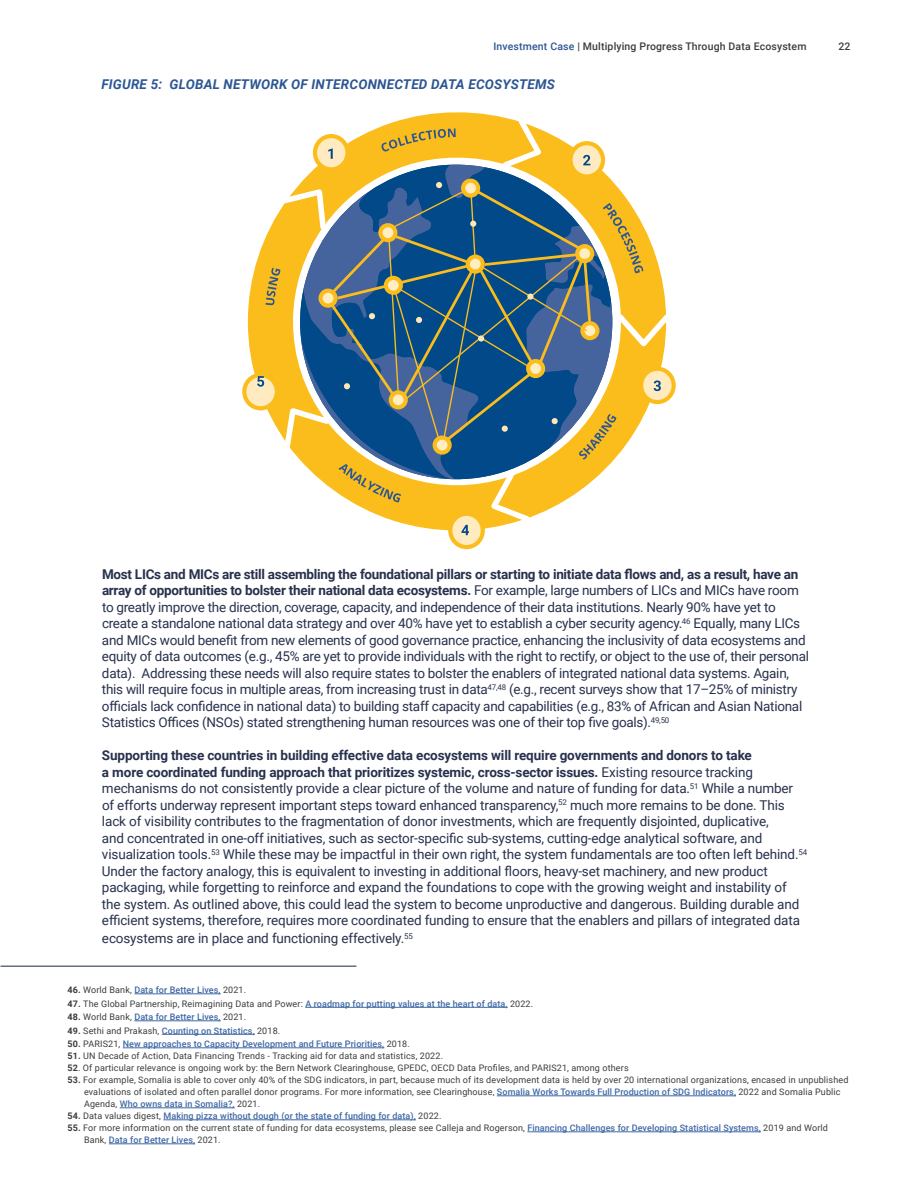
<style>
.page{position:relative;width:918px;height:1188px;background:#fff}
.page>*{position:absolute;margin:0;border:0;box-sizing:border-box;transform-origin:0 0}
.t1{font:13.5px/16.5px "Roboto";letter-spacing:-.01em;color:#28314d}
.t2{font:italic 700 13.5px "Roboto";letter-spacing:.015em;color:#2c5693}
.t3{font:500 10.5px "Roboto";letter-spacing:.015em;color:#3c3c3b}
.t4{font:9px/12px "Roboto";letter-spacing:.015em;color:#3c3c3b}
.t5{font:500 9px "Roboto";letter-spacing:.01em;color:#3f68a5}
.s1{color:#2c5693}
.s2{font-weight:700}
.s3{font-weight:700;color:#3c3c3b}
.s4{font-weight:400;color:#3c3c3b}
.s5{font-weight:500;color:#3f68a5}
</style>
<div class="page">
<div style="left:639px;top:367px;width:37px;height:37px;border:4px solid #fbbd1b;border-radius:50%"></div>
<svg style="left:450px;top:514px;width:33px;height:33px"></svg>
<div style="left:448px;top:512px;width:37px;height:37px;border:4px solid #fbbd1b;border-radius:50%"></div>
<svg style="left:244px;top:375px;width:33px;height:33px"></svg>
<div style="left:242px;top:373px;width:37px;height:37px;border:4px solid #fbbd1b;border-radius:50%"></div>
<hr style="left:1px;top:966px;width:355px;height:1px;background:#172641">
<hr style="left:134px;top:994px;width:87px;height:1px;background:#3f68a5">
<hr style="left:305px;top:1007px;width:203px;height:1px;background:#3f68a5">
<hr style="left:134px;top:1021px;width:87px;height:1px;background:#3f68a5">
<hr style="left:162px;top:1034px;width:93px;height:1px;background:#3f68a5">
<hr style="left:123px;top:1048px;width:261px;height:1px;background:#3f68a5">
<hr style="left:497px;top:1096px;width:239px;height:1px;background:#3f68a5">
<hr style="left:120px;top:1108px;width:115px;height:1px;background:#3f68a5">
<hr style="left:163px;top:1120px;width:253px;height:1px;background:#3f68a5">
<hr style="left:527px;top:1132px;width:234px;height:1px;background:#3f68a5">
<hr style="left:109px;top:1144px;width:86px;height:1px;background:#3f68a5">
<svg style="left:248px;top:112px;width:427px;height:423px"></svg>
<p class="t3" style="left:493px;top:39px;width:315px"><span class="s1">Investment Case</span> | Multiplying Progress Through Data Ecosystem</p>
<p class="t3" style="left:838px;top:39px;width:14px">22</p>
<p class="t2" style="left:101px;top:75px;width:455px">FIGURE 5: GLOBAL NETWORK OF INTERCONNECTED DATA ECOSYSTEMS</p>
<p class="t1" style="left:102px;top:565px;width:709px"><span class="s2">Most LICs and MICs are still assembling the foundational pillars or starting to initiate data flows and, as a result, have an array of opportunities to bolster their national data ecosystems.</span> For example, large numbers of LICs and MICs have room to greatly improve the direction, coverage, capacity, and independence of their data institutions. Nearly 90% have yet to create a standalone national data strategy and over 40% have yet to establish a cyber security agency.<sup>46</sup> Equally, many LICs and MICs would benefit from new elements of good governance practice, enhancing the inclusivity of data ecosystems and equity of data outcomes (e.g., 45% are yet to provide individuals with the right to rectify, or object to the use of, their personal data). Addressing these needs will also require states to bolster the enablers of integrated national data systems. Again, this will require focus in multiple areas, from increasing trust in data<sup>47,48</sup> (e.g., recent surveys show that 17–25% of ministry officials lack confidence in national data) to building staff capacity and capabilities (e.g., 83% of African and Asian National Statistics Offices (NSOs) stated strengthening human resources was one of their top five goals).<sup>49,50</sup></p>
<p class="t1" style="left:102px;top:747px;width:707px"><span class="s2">Supporting these countries in building effective data ecosystems will require governments and donors to take<br>a more coordinated funding approach that prioritizes systemic, cross-sector issues.</span> Existing resource tracking mechanisms do not consistently provide a clear picture of the volume and nature of funding for data.<sup>51</sup> While a number of efforts underway represent important steps toward enhanced transparency,<sup>52</sup> much more remains to be done. This lack of visibility contributes to the fragmentation of donor investments, which are frequently disjointed, duplicative,<br>and concentrated in one-off initiatives, such as sector-specific sub-systems, cutting-edge analytical software, and visualization tools.<sup>53</sup> While these may be impactful in their own right, the system fundamentals are too often left behind.<sup>54<br></sup>Under the factory analogy, this is equivalent to investing in additional floors, heavy-set machinery, and new product packaging, while forgetting to reinforce and expand the foundations to cope with the growing weight and instability of the system. As outlined above, this could lead the system to become unproductive and dangerous. Building durable and efficient systems, therefore, requires more coordinated funding to ensure that the enablers and pillars of integrated data</p>
<p class="t1" style="left:102px;top:930px;width:313px">ecosystems are in place and functioning effectively.<sup>55</sup></p>
<p class="t5" style="left:68px;top:984px;width:180px"><span class="s3">46.</span> <span class="s4">World Bank,</span> Data for Better Lives, <span class="s4">2021.</span></p>
<p class="t4" style="left:67px;top:997px;width:467px"><span class="s2">47.</span> The Global Partnership, Reimagining Data and Power: <span class="s5">A roadmap for putting values at the heart of data,</span> 2022.</p>
<p class="t5" style="left:68px;top:1011px;width:180px"><span class="s3">48.</span> <span class="s4">World Bank,</span> Data for Better Lives, <span class="s4">2021.</span></p>
<p class="t4" style="left:67px;top:1024px;width:214px"><span class="s2">49.</span> Sethi and Prakash, <span class="s5">Counting on Statistics,</span> 2018.</p>
<p class="t5" style="left:68px;top:1038px;width:344px"><span class="s3">50.</span> <span class="s4">PARIS21,</span> New approaches to Capacity Development and Future Priorities, <span class="s4">2018.</span></p>
<p class="t4" style="left:68px;top:1050px;width:377px"><span class="s2">51.</span> UN Decade of Action, Data Financing Trends - Tracking aid for data and statistics, 2022.</p>
<p class="t4" style="left:68px;top:1062px;width:563px"><span class="s2">52</span>. Of particular relevance is ongoing work by: the Bern Network Clearinghouse, GPEDC, OECD Data Profiles, and PARIS21, among others</p>
<p class="t4" style="left:84px;top:1074px;width:766px;text-indent:-17px"><span class="s2">53.</span> For example, Somalia is able to cover only 40% of the SDG indicators, in part, because much of its development data is held by over 20 international organizations, encased in unpublished evaluations of isolated and often parallel donor programs. For more information, see Clearinghouse, <span class="s5">Somalia Works Towards Full Production of SDG Indicators,</span> 2022 and Somalia Public<br>Agenda, <span class="s5">Who owns data in Somalia?,</span> 2021.</p>
<p class="t5" style="left:68px;top:1110px;width:375px"><span class="s3">54.</span> <span class="s4">Data values digest,</span> Making pizza without dough (or the state of funding for data), <span class="s4">2022.</span></p>
<p class="t4" style="left:84px;top:1122px;width:745px;text-indent:-17px"><span class="s2">55.</span> For more information on the current state of funding for data ecosystems, please see Calleja and Rogerson, <span class="s5">Financing Challenges for Developing Statistical Systems,</span> 2019 and World<br>Bank, <span class="s5">Data for Better Lives,</span> 2021.</p>
</div>
